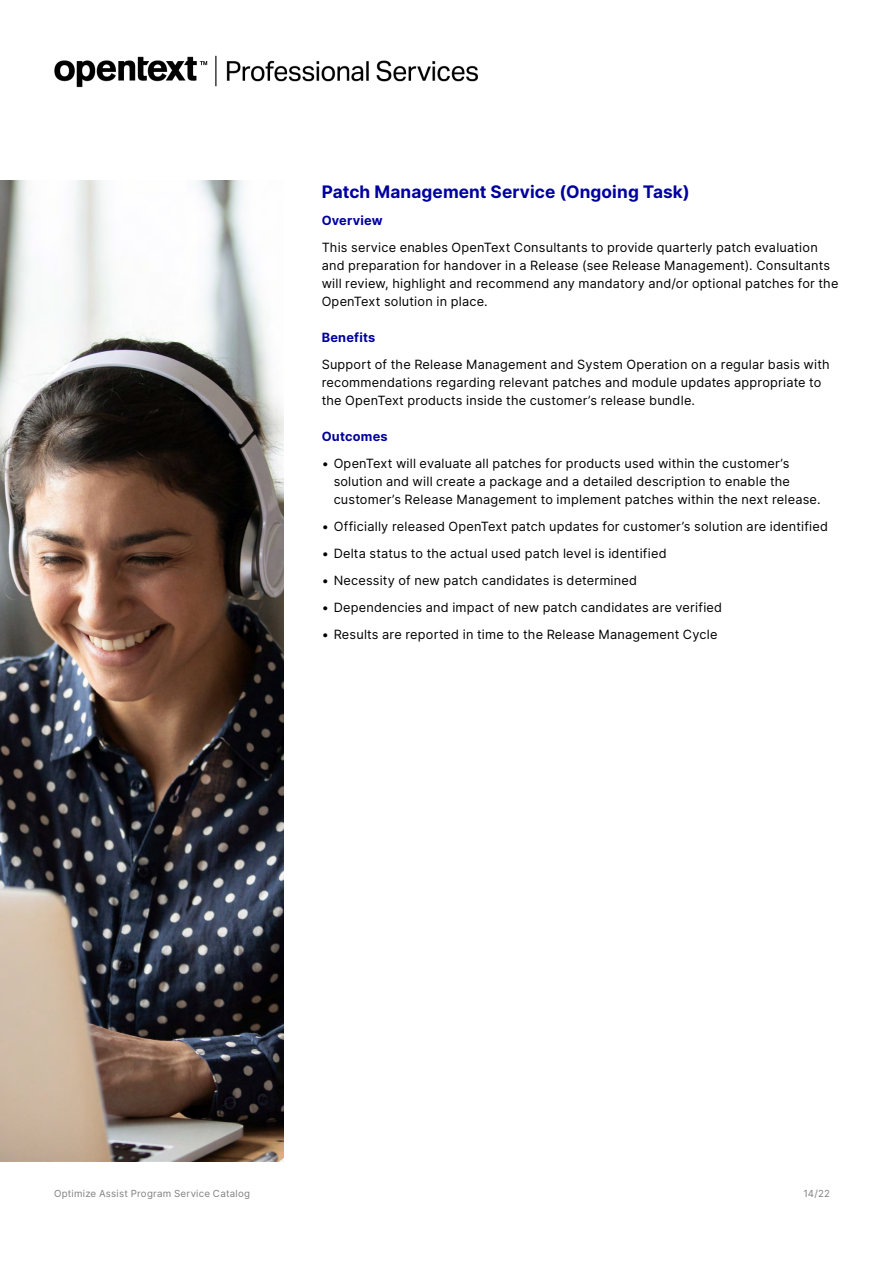
<style>
.page{position:relative;width:893px;height:1263px;background:#fff}
.page>*{position:absolute;margin:0;border:0;box-sizing:border-box;transform-origin:0 0}
.t1{font:700 17.25px "Inter";letter-spacing:.005em;color:#00009f}
.Body{font:12.75px/18px "Inter";letter-spacing:.015em;color:#000}
.H4__USE_AFTER_H3{font:700 12.75px "Inter";letter-spacing:.015em;color:#00009f}
.t2{font:9.75px "Inter";letter-spacing:.025em;color:#808080}
</style>
<div class="page">
<img style="left:54px;top:55px;width:424px;height:33px">
<img style="left:0;top:180px;width:284px;height:981px">
<h3 class="t1" style="left:322px;top:179px;width:370px">Patch Management Service (Ongoing Task)</h3>
<h4 class="H4__USE_AFTER_H3" style="left:322px;top:211px;width:63px">Overview</h4>
<p class="Body" style="left:322px;top:238px;width:518px">This service enables OpenText Consultants to provide quarterly patch evaluation and preparation for handover in a Release (see Release Management). Consultants will review, highlight and recommend any mandatory and/or optional patches for the OpenText solution in place.</p>
<h4 class="H4__USE_AFTER_H3" style="left:322px;top:328px;width:55px">Benefits</h4>
<p class="Body" style="left:322px;top:355px;width:509px">Support of the Release Management and System Operation on a regular basis with recommendations regarding relevant patches and module updates appropriate to the OpenText products inside the customer’s release bundle.</p>
<h4 class="H4__USE_AFTER_H3" style="left:322px;top:427px;width:67px">Outcomes</h4>
<p class="Body" style="left:334px;top:454px;width:488px;text-indent:-12px">• OpenText will evaluate all patches for products used within the customer’s solution and will create a package and a detailed description to enable the customer’s Release Management to implement patches within the next release.</p>
<p class="Body" style="left:322px;top:517px;width:508px">• Officially released OpenText patch updates for customer’s solution are identified</p>
<p class="Body" style="left:322px;top:544px;width:346px">• Delta status to the actual used patch level is identified</p>
<p class="Body" style="left:322px;top:571px;width:317px">• Necessity of new patch candidates is determined</p>
<p class="Body" style="left:322px;top:598px;width:402px">• Dependencies and impact of new patch candidates are verified</p>
<p class="Body" style="left:322px;top:625px;width:397px">• Results are reported in time to the Release Management Cycle</p>
<p class="t2" style="left:54px;top:1186px;width:198px">Optimize Assist Program Service Catalog</p>
<p class="t2" style="left:803px;top:1186px;width:28px">14/22</p>
</div>
